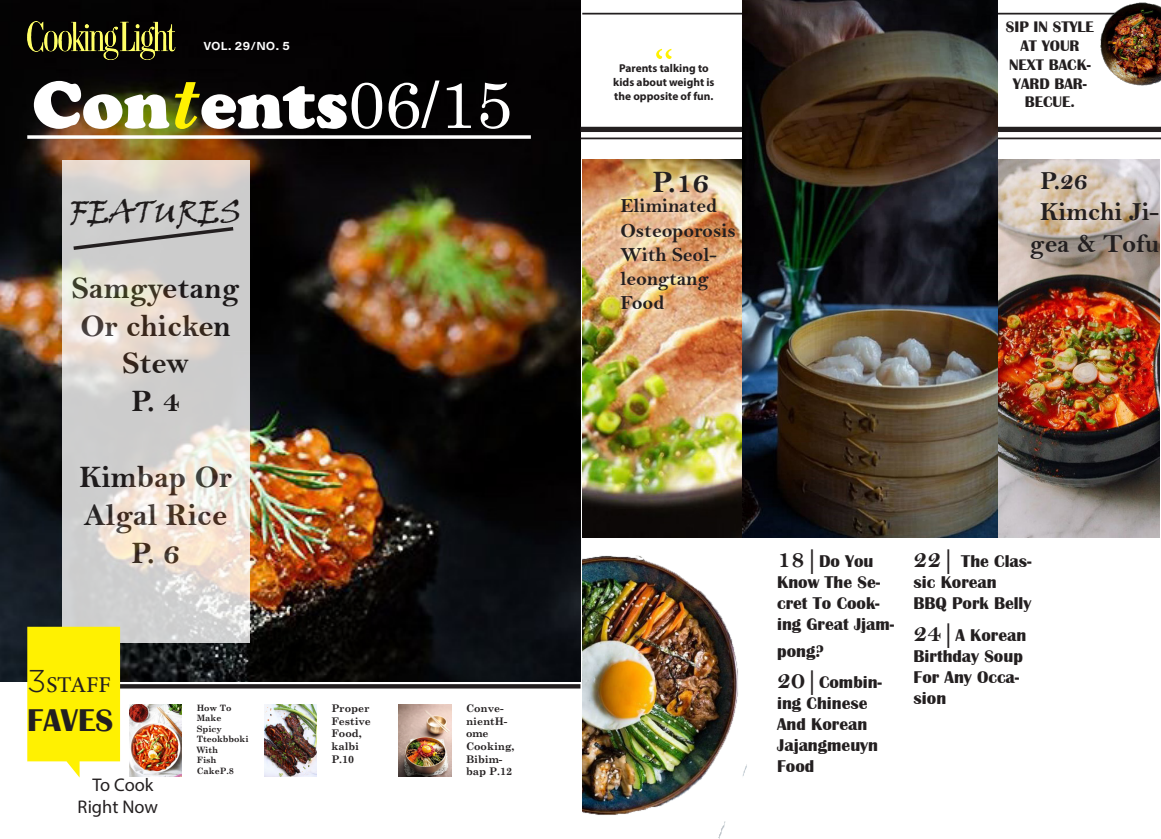
<style>
.page{position:relative;width:1161px;height:839px;background:#fff}
.page>*{position:absolute;margin:0;border:0;box-sizing:border-box;transform-origin:0 0}
.t1{font:900 69.12px "Cooper";color:#fff}
.t2{font:56px "Adobe Arabic";color:#fff101}
.t3{font:700 32.38px "Britannic";color:#231f20}
.t4{font:31.5px/37.8px "Bell MT Bold";color:#231f20;text-align:center}
.t5{font:31.5px "Viner Hand ITC";color:#231f20}
.t6{font:31.5px "Adobe Arabic";letter-spacing:-.005em;color:#231f20}
.t7{font:26.25px/31.5px "Bell MT Bold";color:#231f20;text-align:center}
.t8{font:20.12px/24.2px "Bell MT Bold";color:#231f20}
.t9{font:18.38px "Myriad Pro";color:#231f20}
.t10{font:700 17.5px/21px "Britannic";color:#231f20}
.t11{font:700 15.75px/18.9px "Britannic";color:#231f20;text-align:center}
.t12{font:700 11.38px/13.7px "Myriad Pro";color:#231f20;text-align:center}
.t13{font:700 10.5px/12.6px "Century Schoolbook";color:#231f20}
.t14{font:700 10.5px "Helvetica Now Micro";color:#fff}
.t15{font:700 8.75px/10.5px "Century Schoolbook";color:#231f20}
.s1{font-family:"Century Schoolbook";font-weight:700;font-style:italic;font-size:74.38px;color:#fff101}
.s2{font-family:"Century Schoolbook";font-weight:400;font-size:65.62px}
.s3{font-family:"Gotham";font-weight:300}
.s4{font-family:"Bell MT Bold";font-weight:400;font-size:26.25px}
</style>
<div class="page">
<img style="left:582px;top:537px;width:180px;height:301px">
<img style="left:0;top:0;width:580px;height:681px">
<img style="left:27px;top:21px;width:149px;height:39px">
<svg style="left:62px;top:160px;width:187px;height:482px;background:#dbd7d2"></svg>
<img style="left:997px;top:160px;width:162px;height:377px">
<img style="left:582px;top:160px;width:160px;height:377px">
<div style="left:580px;top:127px;width:581px;height:5px;background:#231f20"></div>
<hr style="left:580px;top:137px;width:581px;height:2px;background:#231f20">
<svg style="left:120px;top:684px;width:460px;height:4px;background:#2b2728"></svg>
<svg style="left:27px;top:626px;width:93px;height:151px;background:#fdf11b"></svg>
<img style="left:129px;top:704px;width:53px;height:72px">
<img style="left:264px;top:704px;width:52px;height:72px">
<img style="left:399px;top:704px;width:52px;height:72px">
<svg style="left:27px;top:135px;width:504px;height:4px"></svg>
<svg style="left:70px;top:225px;width:167px;height:27px;background:#b7b6b7"></svg>
<hr style="left:582px;top:13px;width:577px;height:2px;background:#231f20">
<img style="left:742px;top:0;width:255px;height:537px">
<img style="left:1089px;top:2px;width:71px;height:84px">
<p class="t14" style="left:203px;top:38px;width:88px">VOL. 29/NO. 5</p>
<p class="t1" style="left:32px;top:64px;width:482px">Con<span class="s1">t</span>ents<span class="s2">06/15</span></p>
<h3 class="t5" style="left:70px;top:193px;width:173px">FEATURES</h3>
<h3 class="t4" style="left:72px;top:269px;width:169px">Samgyetang<br>Or chicken<br>Stew<br>P. 4</h3>
<h3 class="t4" style="left:79px;top:458px;width:154px">Kimbap Or<br>Algal Rice<br>P. 6</h3>
<p class="t6" style="left:27px;top:662px;width:85px"><span class="s3">3</span>STAFF</p>
<p class="t3" style="left:27px;top:701px;width:87px">FAVES</p>
<p class="t15" style="left:197px;top:701px;width:36px">How To<br>Make</p>
<p class="t15" style="left:197px;top:722px;width:27px">Spicy</p>
<p class="t15" style="left:197px;top:733px;width:54px">Tteokbboki</p>
<p class="t15" style="left:197px;top:743px;width:23px">With</p>
<p class="t15" style="left:197px;top:754px;width:39px">Fish<br>CakeP.8</p>
<p class="t9" style="left:92px;top:773px;width:63px">To Cook</p>
<p class="t9" style="left:78px;top:795px;width:82px">Right Now</p>
<p class="t13" style="left:331px;top:701px;width:40px">Proper</p>
<p class="t13" style="left:331px;top:714px;width:41px">Festive<br>Food,</p>
<p class="t13" style="left:331px;top:739px;width:29px">kalbi</p>
<p class="t13" style="left:331px;top:751px;width:24px">P.10</p>
<p class="t13" style="left:466px;top:701px;width:50px">Conve&shy;nientH&shy;ome<br>Cooking,</p>
<p class="t13" style="left:466px;top:751px;width:48px">Bibim&shy;bap P.12</p>
<p class="t2" style="left:654px;top:6px;width:20px">،،</p>
<p class="t12" style="left:613px;top:61px;width:103px">Parents talking to kids about weight is the opposite of fun.</p>
<p class="t4" style="left:652px;top:163px;width:58px">P.16</p>
<p class="t8" style="left:620px;top:194px;width:98px">Eliminated</p>
<p class="t8" style="left:620px;top:218px;width:117px">Osteoporosis</p>
<p class="t8" style="left:620px;top:242px;width:98px">With Seol&shy;leongtang<br>Food</p>
<p class="t11" style="left:1006px;top:17px;width:89px">SIP IN STYLE<br>AT YOUR<br>NEXT BACK-<br>YARD BAR-<br>BECUE.</p>
<p class="t7" style="left:1040px;top:165px;width:49px">P.26</p>
<p class="t7" style="left:1030px;top:196px;width:131px">Kimchi Ji&shy;gea &amp; Tofu</p>
<p class="t10" style="left:777px;top:551px;width:119px"><span class="s4">18|</span>Do You<br>Know The Se&shy;cret To Cook&shy;ing Great Jjam-</p>
<p class="t10" style="left:777px;top:640px;width:48px">pong?</p>
<p class="t10" style="left:777px;top:672px;width:106px"><span class="s4">20|</span>Combin&shy;ing Chinese<br>And Korean<br>Jajangmeuyn<br>Food</p>
<p class="t10" style="left:913px;top:551px;width:119px"><span class="s4">22|</span> The Clas&shy;sic Korean<br>BBQ Pork Belly</p>
<p class="t10" style="left:913px;top:624px;width:114px"><span class="s4">24|</span>A Korean<br>Birthday Soup<br>For Any Occa&shy;sion</p>
</div>
